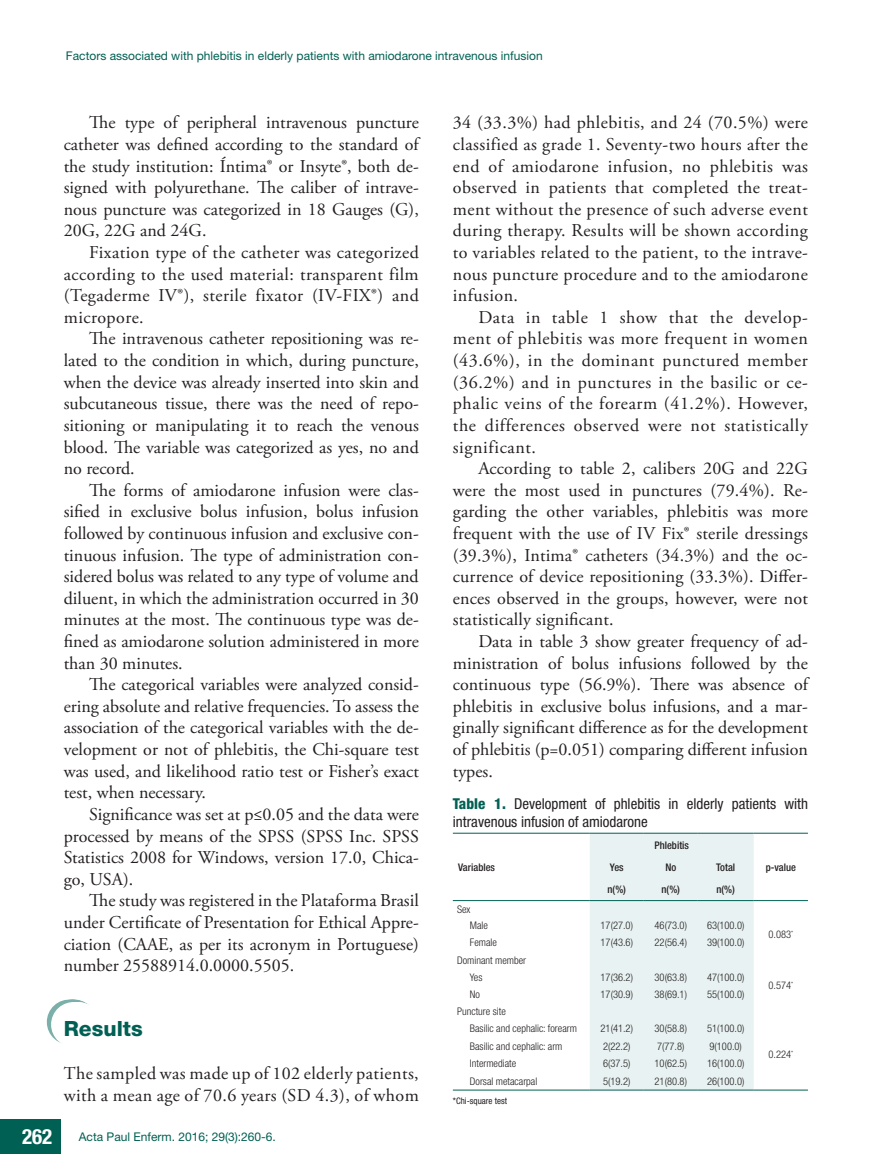
<style>
.page{position:relative;width:893px;height:1170px;background:#fff}
.page>*{position:absolute;margin:0;border:0;box-sizing:border-box;transform-origin:0 0}
.t1{font:800 21px "Helvetica Neue LT Std";color:#006053}
.t2{font:700 condensed 21px "Helvetica Neue LT Std";color:#fff}
.t3{font:18px/21.6px "Adobe Garamond Pro";color:#231f20;text-align:justify}
.t4{font:18px/21.6px "Adobe Garamond Pro";letter-spacing:.025em;color:#231f20}
.t5{font:condensed 15px/18px "Helvetica Neue LT Std";color:#231f20}
.t6{font:12px "Helvetica Neue LT Std";color:#006053}
.t7{font:300 condensed 10.5px/16.5px "Helvetica Neue LT Std";color:#231f20}
.t8{font:500 condensed 10.5px "Helvetica Neue LT Std";color:#231f20}
.t9{font:condensed 9px "Helvetica Neue LT Std";color:#231f20}
.s1{font-weight:800;color:#006053}
</style>
<div class="page">
<div style="left:0;top:1118px;width:61px;height:35px;background:#006053"></div>
<hr style="left:69px;top:999px;width:1px;height:45px;background:#7aafaa">
<svg style="left:71px;top:999px;width:6px;height:4px"></svg>
<hr style="left:74px;top:1001px;width:1px;height:45px;background:#fff">
<div style="left:590px;top:833px;width:164px;height:256px;background:#e9f2f2"></div>
<hr style="left:754px;top:1089px;width:54px;height:1px;background:#006053">
<hr style="left:453px;top:1089px;width:137px;height:1px;background:#006053">
<hr style="left:590px;top:1089px;width:54px;height:1px;background:#006053">
<hr style="left:644px;top:1089px;width:54px;height:1px;background:#006053">
<hr style="left:698px;top:1089px;width:56px;height:1px;background:#006053">
<hr style="left:453px;top:832px;width:137px;height:1px;background:#006053">
<hr style="left:453px;top:900px;width:137px;height:1px;background:#006053">
<hr style="left:590px;top:832px;width:54px;height:1px;background:#006053">
<hr style="left:644px;top:832px;width:54px;height:1px;background:#006053">
<hr style="left:698px;top:832px;width:56px;height:1px;background:#006053">
<hr style="left:754px;top:832px;width:54px;height:1px;background:#006053">
<hr style="left:754px;top:900px;width:54px;height:1px;background:#006053">
<hr style="left:590px;top:900px;width:54px;height:1px;background:#006053">
<hr style="left:644px;top:900px;width:54px;height:1px;background:#006053">
<hr style="left:698px;top:900px;width:56px;height:1px;background:#006053">
<p class="t6" style="left:66px;top:48px;width:478px">Factors associated with phlebitis in elderly patients with amiodarone intravenous infusion</p>
<p class="t3" style="left:64px;top:112px;width:357px;text-indent:26px">The type of peripheral intravenous puncture catheter was defined according to the standard of the study institution: Íntima® or Insyte®, both de&shy;signed with polyurethane. The caliber of intrave&shy;nous puncture was categorized in 18 Gauges (G), 20G, 22G and 24G.</p>
<p class="t3" style="left:64px;top:242px;width:357px;text-indent:26px">Fixation type of the catheter was categorized according to the used material: transparent film (Tegaderme IV®), sterile fixator (IV-FIX®) and micropore.</p>
<p class="t3" style="left:64px;top:328px;width:357px;text-indent:26px">The intravenous catheter repositioning was re&shy;lated to the condition in which, during puncture, when the device was already inserted into skin and subcutaneous tissue, there was the need of repo&shy;sitioning or manipulating it to reach the venous blood. The variable was categorized as yes, no and no record.</p>
<p class="t3" style="left:64px;top:480px;width:357px;text-indent:26px">The forms of amiodarone infusion were clas&shy;sified in exclusive bolus infusion, bolus infusion followed by continuous infusion and exclusive con&shy;tinuous infusion. The type of administration con&shy;sidered bolus was related to any type of volume and diluent, in which the administration occurred in 30 minutes at the most. The continuous type was de&shy;fined as amiodarone solution administered in more than 30 minutes.</p>
<p class="t3" style="left:64px;top:674px;width:357px;text-indent:26px">The categorical variables were analyzed consid&shy;ering absolute and relative frequencies. To assess the association of the categorical variables with the de&shy;velopment or not of phlebitis, the Chi-square test was used, and likelihood ratio test or Fisher’s exact test, when necessary.</p>
<p class="t3" style="left:64px;top:804px;width:357px;text-indent:26px">Significance was set at p≤0.05 and the data were processed by means of the SPSS (SPSS Inc. SPSS Statistics 2008 for Windows, version 17.0, Chica&shy;go, USA).</p>
<p class="t3" style="left:64px;top:890px;width:357px;text-indent:26px">The study was registered in the Plataforma Brasil under Certificate of Presentation for Ethical Appre&shy;ciation (CAAE, as per its acronym in Portuguese) number 25588914.0.0000.5505.</p>
<p class="t1" style="left:64px;top:1015px;width:80px">Results</p>
<p class="t4" style="left:64px;top:1063px;width:357px">The sampled was made up of 102 elderly patients, with a mean age of 70.6 years (SD 4.3), of whom</p>
<p class="t2" style="left:22px;top:1123px;width:32px">262</p>
<p class="t6" style="left:79px;top:1129px;width:199px">Acta Paul Enferm. 2016; 29(3):260-6.</p>
<p class="t3" style="left:453px;top:112px;width:357px">34 (33.3%) had phlebitis, and 24 (70.5%) were classified as grade 1. Seventy-two hours after the end of amiodarone infusion, no phlebitis was observed in patients that completed the treat&shy;ment without the presence of such adverse event during therapy. Results will be shown according to variables related to the patient, to the intrave&shy;nous puncture procedure and to the amiodarone infusion.</p>
<p class="t3" style="left:453px;top:307px;width:357px;text-indent:26px">Data in table 1 show that the develop&shy;ment of phlebitis was more frequent in women (43.6%), in the dominant punctured member (36.2%) and in punctures in the basilic or ce&shy;phalic veins of the forearm (41.2%). However, the differences observed were not statistically significant.</p>
<p class="t3" style="left:453px;top:458px;width:357px;text-indent:26px">According to table 2, calibers 20G and 22G were the most used in punctures (79.4%). Re&shy;garding the other variables, phlebitis was more frequent with the use of IV Fix® sterile dressings (39.3%), Intima® catheters (34.3%) and the oc&shy;currence of device repositioning (33.3%). Differ&shy;ences observed in the groups, however, were not statistically significant.</p>
<p class="t3" style="left:453px;top:631px;width:357px;text-indent:26px">Data in table 3 show greater frequency of ad&shy;ministration of bolus infusions followed by the continuous type (56.9%). There was absence of phlebitis in exclusive bolus infusions, and a mar&shy;ginally significant difference as for the development of phlebitis (p=0.051) comparing different infusion types.</p>
<p class="t5" style="left:453px;top:794px;width:357px"><span class="s1">Table 1.</span> Development of phlebitis in elderly patients with intravenous infusion of amiodarone</p>
<p class="t8" style="left:458px;top:860px;width:38px">Variables</p>
<p class="t8" style="left:654px;top:838px;width:36px">Phlebitis</p>
<p class="t8" style="left:610px;top:861px;width:15px">Yes</p>
<p class="t8" style="left:665px;top:861px;width:12px">No</p>
<p class="t8" style="left:716px;top:861px;width:21px">Total</p>
<p class="t8" style="left:766px;top:860px;width:32px">p-value</p>
<p class="t8" style="left:608px;top:883px;width:20px">n(%)</p>
<p class="t8" style="left:662px;top:883px;width:20px">n(%)</p>
<p class="t8" style="left:716px;top:883px;width:20px">n(%)</p>
<p class="t7" style="left:470px;top:900px;width:20px;text-indent:-13px">Sex<br>Male</p>
<p class="t7" style="left:601px;top:917px;width:34px">17(27.0)</p>
<p class="t7" style="left:655px;top:917px;width:34px">46(73.0)</p>
<p class="t7" style="left:707px;top:917px;width:39px">63(100.0)</p>
<p class="t7" style="left:470px;top:933px;width:29px">Female</p>
<p class="t7" style="left:601px;top:933px;width:34px">17(43.6)</p>
<p class="t7" style="left:655px;top:933px;width:34px">22(56.4)</p>
<p class="t7" style="left:707px;top:933px;width:39px">39(100.0)</p>
<p class="t7" style="left:470px;top:951px;width:58px;line-height:17.4px;text-indent:-13px">Dominant member<br>Yes</p>
<p class="t7" style="left:601px;top:968px;width:34px">17(36.2)</p>
<p class="t7" style="left:655px;top:968px;width:34px">30(63.8)</p>
<p class="t7" style="left:707px;top:968px;width:39px">47(100.0)</p>
<p class="t7" style="left:470px;top:985px;width:12px">No</p>
<p class="t7" style="left:601px;top:985px;width:34px">17(30.9)</p>
<p class="t7" style="left:655px;top:985px;width:34px">38(69.1)</p>
<p class="t7" style="left:707px;top:985px;width:39px">55(100.0)</p>
<p class="t7" style="left:470px;top:1002px;width:109px;line-height:17.1px;text-indent:-13px">Puncture site<br>Basilic and cephalic: forearm</p>
<p class="t7" style="left:601px;top:1019px;width:34px">21(41.2)</p>
<p class="t7" style="left:655px;top:1019px;width:34px">30(58.8)</p>
<p class="t7" style="left:707px;top:1019px;width:39px">51(100.0)</p>
<p class="t7" style="left:470px;top:1037px;width:94px">Basilic and cephalic: arm</p>
<p class="t7" style="left:603px;top:1037px;width:29px">2(22.2)</p>
<p class="t7" style="left:657px;top:1037px;width:29px">7(77.8)</p>
<p class="t7" style="left:710px;top:1037px;width:34px">9(100.0)</p>
<p class="t7" style="left:470px;top:1055px;width:48px">Intermediate</p>
<p class="t7" style="left:603px;top:1055px;width:29px">6(37.5)</p>
<p class="t7" style="left:655px;top:1055px;width:34px">10(62.5)</p>
<p class="t7" style="left:707px;top:1055px;width:39px">16(100.0)</p>
<p class="t7" style="left:470px;top:1072px;width:69px">Dorsal metacarpal</p>
<p class="t7" style="left:603px;top:1072px;width:29px">5(19.2)</p>
<p class="t7" style="left:655px;top:1072px;width:34px">21(80.8)</p>
<p class="t7" style="left:707px;top:1072px;width:39px">26(100.0)</p>
<p class="t9" style="left:453px;top:1095px;width:56px">*Chi-square test</p>
<p class="t7" style="left:768px;top:925px;width:26px">0.083<sup>*</sup></p>
<p class="t7" style="left:768px;top:977px;width:26px">0.574<sup>*</sup></p>
<p class="t7" style="left:768px;top:1045px;width:26px">0.224<sup>*</sup></p>
</div>
